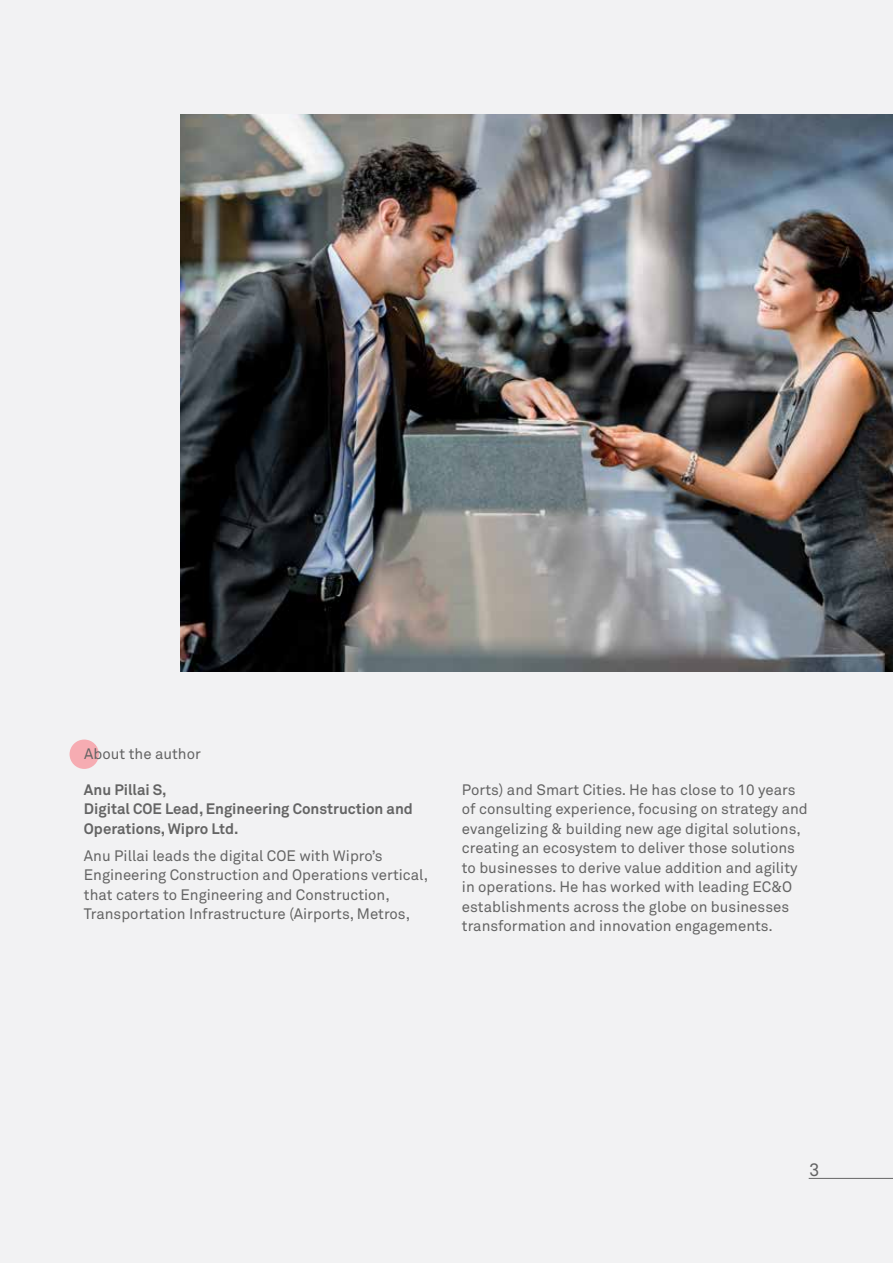
<style>
.page{position:relative;width:893px;height:1263px;background:#f2f2f3}
.page>*{position:absolute;margin:0;border:0;box-sizing:border-box;transform-origin:0 0}
.t1{font:18px "Wipro Akkurat Mono";color:#646464}
.t2{font:15px/19.5px "Wipro Akkurat";color:#646464}
.t3{font:700 15px/19.5px "Wipro Akkurat";color:#646464}
</style>
<div class="page">
<hr style="left:809px;top:1178px;width:84px;height:1px;background:#646464">
<div style="left:70px;top:739px;width:29px;height:30px;background:#f6acb2;border-radius:50%"></div>
<img style="left:180px;top:114px;width:713px;height:558px">
<p class="t2" style="left:84px;top:744px;width:118px">About the author</p>
<p class="t3" style="left:84px;top:779px;width:330px">Anu Pillai S,<br>Digital COE Lead, Engineering Construction and<br>Operations, Wipro Ltd.</p>
<p class="t2" style="left:84px;top:846px;width:346px">Anu Pillai leads the digital COE with Wipro’s Engineering Construction and Operations vertical, that caters to Engineering and Construction, Transportation Infrastructure (Airports, Metros,</p>
<p class="t2" style="left:462px;top:780px;width:347px">Ports) and Smart Cities. He has close to 10 years of consulting experience, focusing on strategy and evangelizing &amp; building new age digital solutions, creating an ecosystem to deliver those solutions to businesses to derive value addition and agility in operations. He has worked with leading EC&amp;O establishments across the globe on businesses transformation and innovation engagements.</p>
<p class="t1" style="left:809px;top:1159px;width:13px">3</p>
</div>
